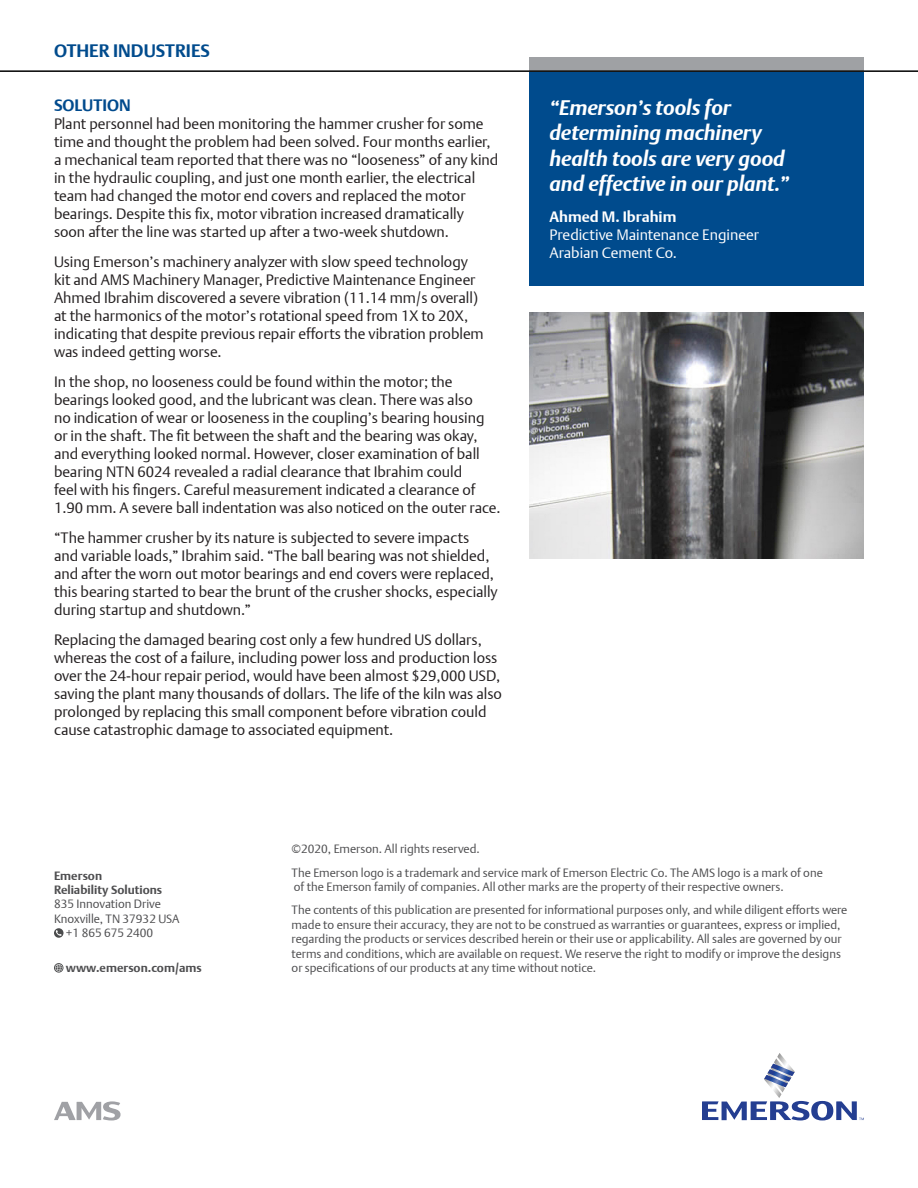
<style>
.page{position:relative;width:918px;height:1188px;background:#fff}
.page>*{position:absolute;margin:0;border:0;box-sizing:border-box;transform-origin:0 0}
.Blue_Quote{font:italic 700 21px/25.2px "DTL Argo T";color:#fff}
.t1{font:700 18px "DTL Argo T";color:#004b8d}
.Blue_Header_Text{font:700 16.5px "DTL Argo T";color:#004a8d}
.Body_Text{font:15px/18px "DTL Argo T Light";color:#231f20}
.Blue_Quote_-_Positio{font:15px/18px "DTL Argo T Light";color:#fff}
.t2{font:12px/14.4px "DTL Argo T Light";color:#4d4d4f}
.t3{font:700 12px/14.4px "DTL Argo T";color:#4d4d4f}
.s1{font-family:"DTL Argo T";font-weight:700}
</style>
<div class="page">
<svg style="left:54px;top:928px;width:10px;height:10px"></svg>
<svg style="left:56px;top:930px;width:6px;height:7px"></svg>
<svg style="left:54px;top:963px;width:10px;height:10px"></svg>
<svg style="left:55px;top:964px;width:8px;height:8px"></svg>
<div style="left:529px;top:57px;width:335px;height:13px;background:#9fa1a4"></div>
<hr style="left:0;top:70px;width:918px;height:2px;background:#000">
<svg style="left:702px;top:1053px;width:162px;height:67px"></svg>
<svg style="left:54px;top:1101px;width:67px;height:19px"></svg>
<div style="left:529px;top:72px;width:335px;height:213px;background:#004b8d"></div>
<img style="left:529px;top:313px;width:335px;height:245px">
<p class="t1" style="left:54px;top:40px;width:158px">OTHER INDUSTRIES</p>
<p class="Blue_Header_Text" style="left:54px;top:96px;width:78px">SOLUTION</p>
<p class="Body_Text" style="left:54px;top:115px;width:446px">Plant personnel had been monitoring the hammer crusher for some time and thought the problem had been solved. Four months earlier, a mechanical team reported that there was no “looseness” of any kind in the hydraulic coupling, and just one month earlier, the electrical team had changed the motor end covers and replaced the motor bearings. Despite this fix, motor vibration increased dramatically soon after the line was started up after a two-week shutdown.</p>
<p class="Body_Text" style="left:54px;top:253px;width:431px">Using Emerson’s machinery analyzer with slow speed technology kit and AMS Machinery Manager, Predictive Maintenance Engineer Ahmed Ibrahim discovered a severe vibration (11.14 mm/s overall) at the harmonics of the motor’s rotational speed from 1X to 20X, indicating that despite previous repair efforts the vibration problem was indeed getting worse.</p>
<p class="Body_Text" style="left:54px;top:373px;width:448px">In the shop, no looseness could be found within the motor; the bearings looked good, and the lubricant was clean. There was also<br>no indication of wear or looseness in the coupling’s bearing housing or in the shaft. The fit between the shaft and the bearing was okay, and everything looked normal. However, closer examination of ball bearing NTN 6024 revealed a radial clearance that Ibrahim could<br>feel with his fingers. Careful measurement indicated a clearance of 1.90 mm. A severe ball indentation was also noticed on the outer race.</p>
<p class="Body_Text" style="left:54px;top:529px;width:445px">“The hammer crusher by its nature is subjected to severe impacts<br>and variable loads,” Ibrahim said. “The ball bearing was not shielded, and after the worn out motor bearings and end covers were replaced, this bearing started to bear the brunt of the crusher shocks, especially during startup and shutdown.”</p>
<p class="Body_Text" style="left:54px;top:631px;width:449px">Replacing the damaged bearing cost only a few hundred US dollars, whereas the cost of a failure, including power loss and production loss over the 24-hour repair period, would have been almost $29,000 USD, saving the plant many thousands of dollars. The life of the kiln was also prolonged by replacing this small component before vibration could cause catastrophic damage to associated equipment.</p>
<p class="Blue_Quote" style="left:549px;top:95px;width:241px">“Emerson’s tools for determining machinery health tools are very good and effective in our plant.”</p>
<p class="Blue_Quote_-_Positio" style="left:549px;top:208px;width:211px"><span class="s1">Ahmed M. Ibrahim<br></span>Predictive Maintenance Engineer<br>Arabian Cement Co.</p>
<p class="t3" style="left:54px;top:868px;width:110px">Emerson<br>Reliability Solutions</p>
<p class="t2" style="left:54px;top:897px;width:109px">835 Innovation Drive</p>
<p class="t2" style="left:54px;top:911px;width:127px">Knoxville, TN 37932 USA</p>
<p class="t2" style="left:66px;top:926px;width:89px">+1 865 675 2400</p>
<p class="t3" style="left:66px;top:960px;width:137px">www.emerson.com/ams</p>
<p class="t2" style="left:292px;top:837px;width:533px;line-height:23.4px">©2020, Emerson. All rights reserved.<br>The Emerson logo is a trademark and service mark of Emerson Electric Co. The AMS logo is a mark of one</p>
<p class="t2" style="left:292px;top:875px;width:557px;line-height:23.4px">of the Emerson family of companies. All other marks are the property of their respective owners.<br>The contents of this publication are presented for informational purposes only, and while diligent efforts were</p>
<p class="t2" style="left:292px;top:917px;width:552px;text-align:justify">made to ensure their accuracy, they are not to be construed as warranties or guarantees, express or implied, regarding the products or services described herein or their use or applicability. All sales are governed by our terms and conditions, which are available on request. We reserve the right to modify or improve the designs or specifications of our products at any time without notice.</p>
</div>
